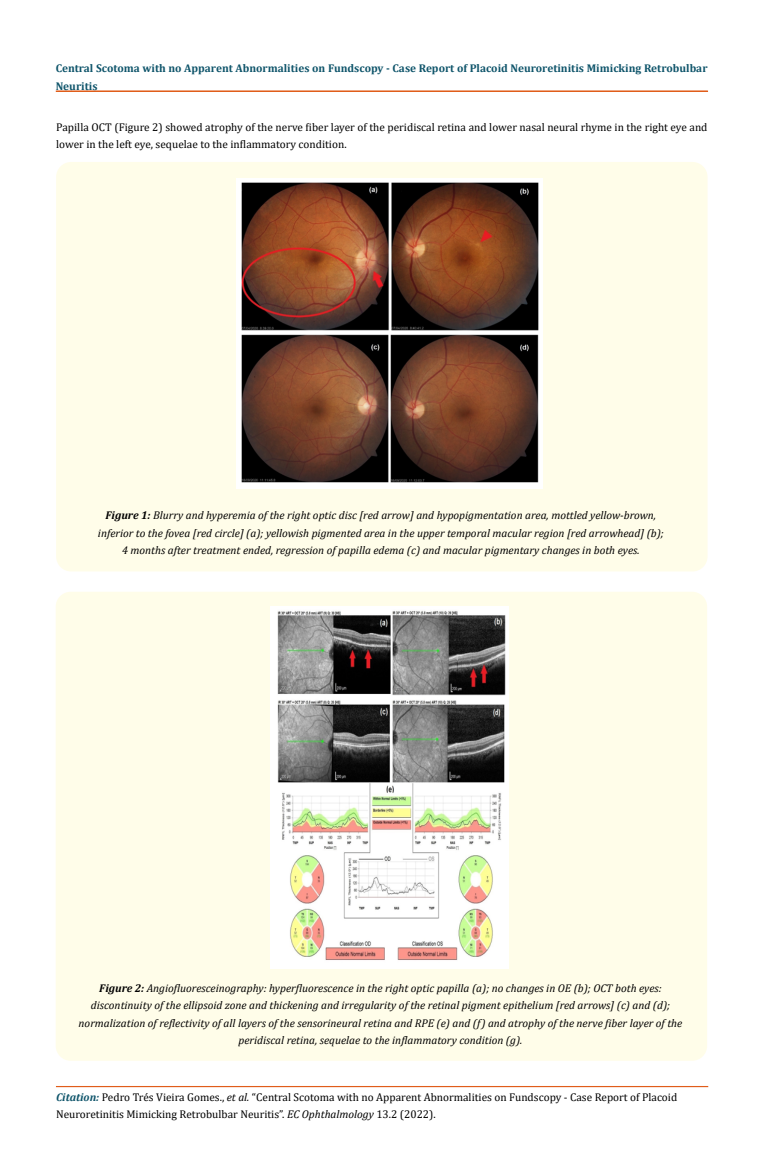
<style>
.page{position:relative;width:764px;height:1172px;background:#fff}
.page>*{position:absolute;margin:0;border:0;box-sizing:border-box;transform-origin:0 0}
.t1{font:italic 11.25px/17.5px "Cambria";color:#000;text-align:center}
.t2{font:11.25px/17.5px "Cambria";color:#000}
.t3{font:700 11.25px/17.5px "Cambria";color:#0e546a}
.s1{font-weight:700}
.s2{font-weight:700;font-style:italic;color:#0e546a}
.s3{font-style:italic}
</style>
<div class="page">
<div style="left:56px;top:91px;width:651px;height:1px;border:1px solid #e05d1a"></div>
<div style="left:56px;top:1086px;width:652px;height:1px;border:1px solid #e05d1a"></div>
<div style="left:56px;top:162px;width:651px;height:409px;background:#fffde9;border-radius:15px"></div>
<img style="left:236px;top:178px;width:306px;height:310px">
<div style="left:56px;top:591px;width:651px;height:469px;background:#fffde9;border-radius:15px"></div>
<img style="left:270px;top:606px;width:238px;height:362px">
<p class="t3" style="left:56px;top:59px;width:653px">Central Scotoma with no Apparent Abnormalities on Fundscopy - Case Report of Placoid Neuroretinitis Mimicking Retrobulbar<br>Neuritis</p>
<p class="t2" style="left:56px;top:118px;width:653px">Papilla OCT (Figure 2) showed atrophy of the nerve fiber layer of the peridiscal retina and lower nasal neural rhyme in the right eye and lower in the left eye, sequelae to the inflammatory condition.</p>
<p class="t1" style="left:98px;top:506px;width:567px"><span class="s1">Figure 1:</span> Blurry and hyperemia of the right optic disc [red arrow] and hypopigmentation area, mottled yellow-brown, inferior to the fovea [red circle] (a); yellowish pigmented area in the upper temporal macular region [red arrowhead] (b);<br>4 months after treatment ended, regression of papilla edema (c) and macular pigmentary changes in both eyes.</p>
<p class="t1" style="left:79px;top:978px;width:605px"><span class="s1">Figure 2:</span> Angiofluoresceinography: hyperfluorescence in the right optic papilla (a); no changes in OE (b); OCT both eyes: discontinuity of the ellipsoid zone and thickening and irregularity of the retinal pigment epithelium [red arrows] (c) and (d); normalization of reflectivity of all layers of the sensorineural retina and RPE (e) and (f) and atrophy of the nerve fiber layer of the peridiscal retina, sequelae to the inflammatory condition (g).</p>
<p class="t2" style="left:56px;top:1087px;width:623px"><span class="s2">Citation:</span> Pedro Trés Vieira Gomes., <span class="s3">et al.</span> “Central Scotoma with no Apparent Abnormalities on Fundscopy - Case Report of Placoid<br>Neuroretinitis Mimicking Retrobulbar Neuritis”. <span class="s3">EC Ophthalmology</span> 13.2 (2022).</p>
</div>
